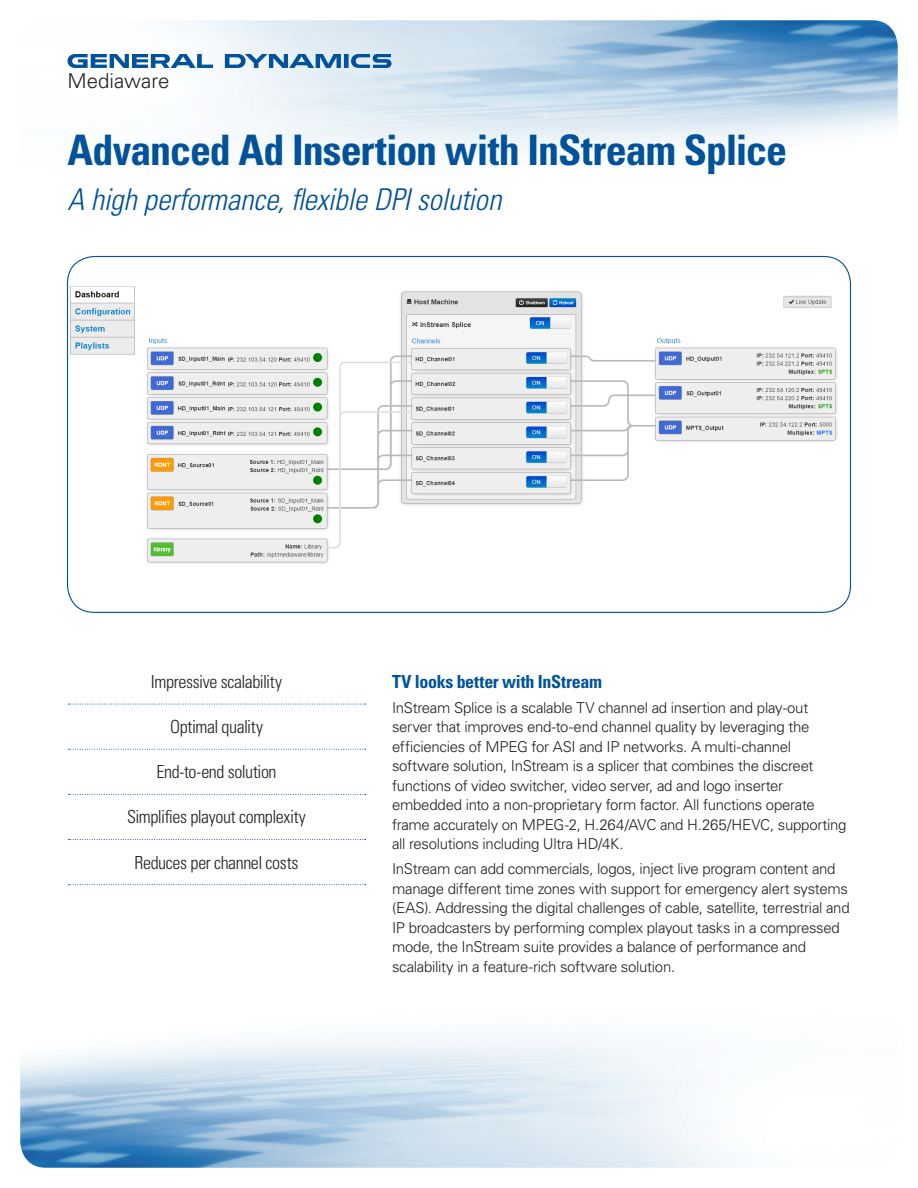
<style>
.page{position:relative;width:918px;height:1188px;background:#fff}
.page>*{position:absolute;margin:0;border:0;box-sizing:border-box;transform-origin:0 0}
.t1{font:700 condensed 42px "Univers LT Std";letter-spacing:-.025em;color:#01529a}
.t2{font:italic 300 condensed 30px "Univers LT Std";letter-spacing:-.005em;color:#01529a}
.t3{font:300 20.4px "Univers";color:#231f20}
.t4{font:300 condensed 18px "Univers LT Std";letter-spacing:-.02em;color:#231f20}
.t5{font:700 condensed 18px "Univers LT Std";letter-spacing:-.015em;color:#01529a}
.t6{font:300 15px/19.5px "Univers LT Std";letter-spacing:-.02em;color:#231f20}
</style>
<div class="page">
<img style="left:20px;top:20px;width:878px;height:1148px">
<svg style="left:68px;top:54px;width:324px;height:14px"></svg>
<svg style="left:68px;top:704px;width:298px;height:1px"></svg>
<svg style="left:68px;top:749px;width:298px;height:1px"></svg>
<svg style="left:68px;top:794px;width:298px;height:1px"></svg>
<svg style="left:68px;top:839px;width:298px;height:1px"></svg>
<svg style="left:68px;top:884px;width:298px;height:1px"></svg>
<img style="left:70px;top:286px;width:778px;height:283px">
<h3 class="t3" style="left:68px;top:69px;width:104px">Mediaware</h3>
<h1 class="t1" style="left:68px;top:125px;width:721px">Advanced Ad Insertion with InStream Splice</h1>
<h2 class="t2" style="left:68px;top:182px;width:435px">A high performance, flexible DPI solution</h2>
<p class="t4" style="left:151px;top:671px;width:133px">Impressive scalability</p>
<p class="t4" style="left:170px;top:716px;width:94px">Optimal quality</p>
<p class="t4" style="left:157px;top:761px;width:122px">End-to-end solution</p>
<p class="t4" style="left:127px;top:806px;width:180px">Simplifies playout complexity</p>
<p class="t4" style="left:135px;top:851px;width:166px">Reduces per channel costs</p>
<p class="t5" style="left:392px;top:671px;width:212px">TV looks better with InStream</p>
<p class="t6" style="left:392px;top:698px;width:456px">InStream Splice is a scalable TV channel ad insertion and play-out server that improves end-to-end channel quality by leveraging the efficiencies of MPEG for ASI and IP networks. A multi-channel software solution, InStream is a splicer that combines the discreet functions of video switcher, video server, ad and logo inserter embedded into a non-proprietary form factor. All functions operate frame accurately on MPEG-2, H.264/AVC and H.265/HEVC, supporting all resolutions including Ultra HD/4K.</p>
<p class="t6" style="left:392px;top:859px;width:459px">InStream can add commercials, logos, inject live program content and manage different time zones with support for emergency alert systems (EAS). Addressing the digital challenges of cable, satellite, terrestrial and IP broadcasters by performing complex playout tasks in a compressed mode, the InStream suite provides a balance of performance and scalability in a feature-rich software solution.</p>
</div>
